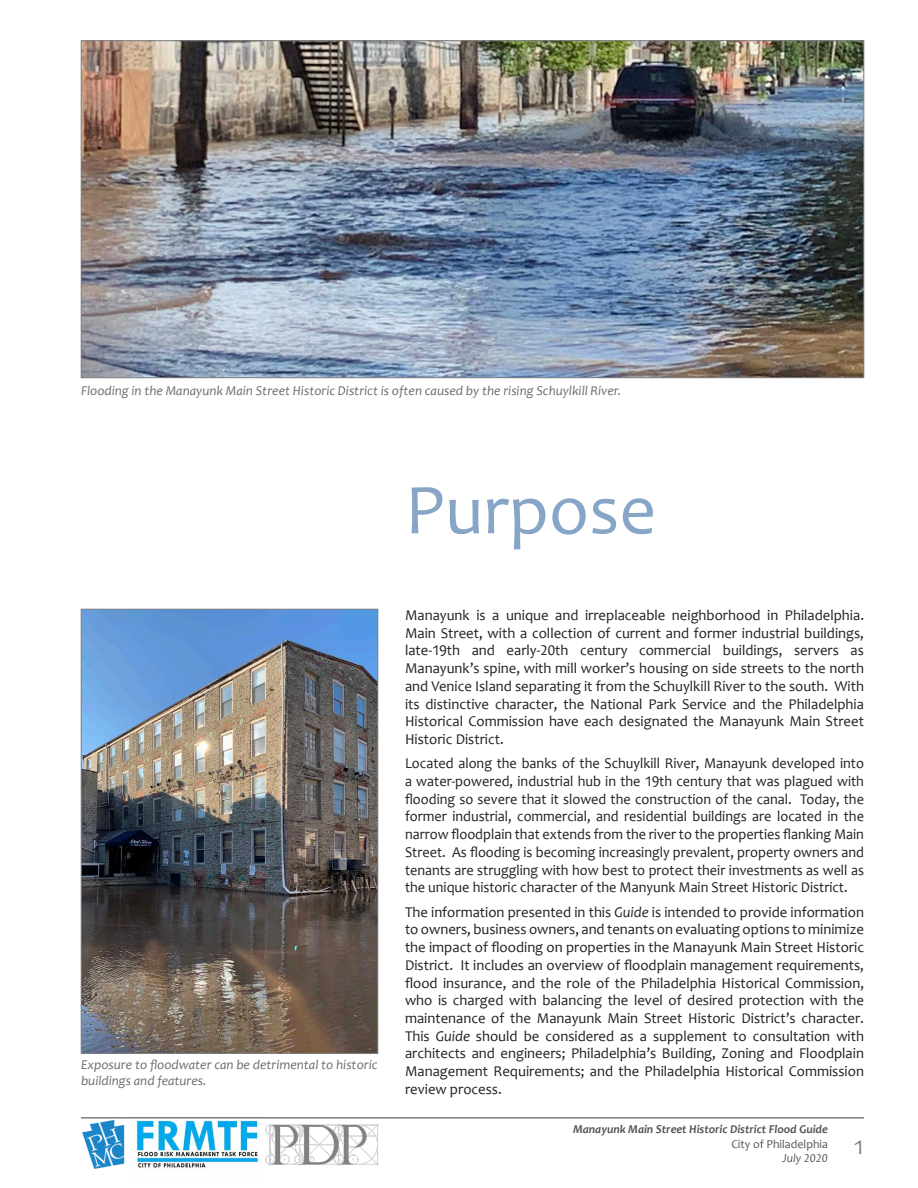
<style>
.page{position:relative;width:918px;height:1188px;background:#fff}
.page>*{position:absolute;margin:0;border:0;box-sizing:border-box;transform-origin:0 0}
.Divider{font:72px "Candara";color:#87a6c7}
.t1{font:21px "Candara";color:#7a7c7f}
.Body{font:15px/17.7px "Candara";color:#231f20;text-align:justify}
.Body-2{font:15px/17.7px "Candara";color:#231f20;text-align:justify;scale:.95 1}
.HDC_Captions{font:italic 13.5px/16.2px "Candara";color:#6c6d70}
.t2{font:italic 700 12px "Candara";color:#545557}
.t3{font:12px "Candara";color:#545557}
.t4{font:italic 12px "Candara";color:#545557}
.s1{font-style:italic}
</style>
<div class="page">
<img style="left:265px;top:1124px;width:114px;height:42px">
<img style="left:82px;top:1120px;width:43px;height:49px">
<img style="left:128px;top:1117px;width:134px;height:51px">
<hr style="left:81px;top:1118px;width:783px;height:1px;background:#3e3e3f">
<img style="left:83px;top:42px;width:779px;height:334px">
<img style="left:83px;top:611px;width:293px;height:441px">
<div style="left:81px;top:609px;width:297px;height:445px;border:1px solid #808285"></div>
<p class="HDC_Captions" style="left:81px;top:383px;width:542px">Flooding in the Manayunk Main Street Historic District is often caused by the rising Schuylkill River.</p>
<p class="HDC_Captions" style="left:81px;top:1056px;width:298px">Exposure to floodwater can be detrimental to historic buildings and features.</p>
<p class="Divider" style="left:405px;top:465px;width:253px">Purpose</p>
<p class="Body" style="left:405px;top:606px;width:461px">Manayunk is a unique and irreplaceable neighborhood in Philadelphia.<br>Main Street, with a collection of current and former industrial buildings, late-19th and early-20th century commercial buildings, servers as Manayunk’s spine, with mill worker’s housing on side streets to the north and Venice Island separating it from the Schuylkill River to the south. With its distinctive character, the National Park Service and the Philadelphia Historical Commission have each designated the Manayunk Main Street Historic District.</p>
<p class="Body-2" style="left:405px;top:755px;width:485px">Located along the banks of the Schuylkill River, Manayunk developed into a water-powered, industrial hub in the 19th century that was plagued with flooding so severe that it slowed the construction of the canal. Today, the former industrial, commercial, and residential buildings are located in the narrow floodplain that extends from the river to the properties flanking Main Street. As flooding is becoming increasingly prevalent, property owners and tenants are struggling with how best to protect their investments as well as the unique historic character of the Manyunk Main Street Historic District.</p>
<p class="Body" style="left:405px;top:903px;width:461px">The information presented in this <span class="s1">Guide</span> is intended to provide information to owners, business owners, and tenants on evaluating options to minimize the impact of flooding on properties in the Manayunk Main Street Historic District. It includes an overview of floodplain management requirements, flood insurance, and the role of the Philadelphia Historical Commission, who is charged with balancing the level of desired protection with the maintenance of the Manayunk Main Street Historic District’s character.<br>This <span class="s1">Guide</span> should be considered as a supplement to consultation with architects and engineers; Philadelphia’s Building, Zoning and Floodplain Management Requirements; and the Philadelphia Historical Commission review process.</p>
<p class="t2" style="left:573px;top:1122px;width:256px">Manayunk Main Street Historic District Flood Guide</p>
<p class="t3" style="left:731px;top:1136px;width:98px">City of Philadelphia</p>
<p class="t4" style="left:782px;top:1151px;width:47px">July 2020</p>
<h2 class="t1" style="left:853px;top:1134px;width:12px">1</h2>
</div>
